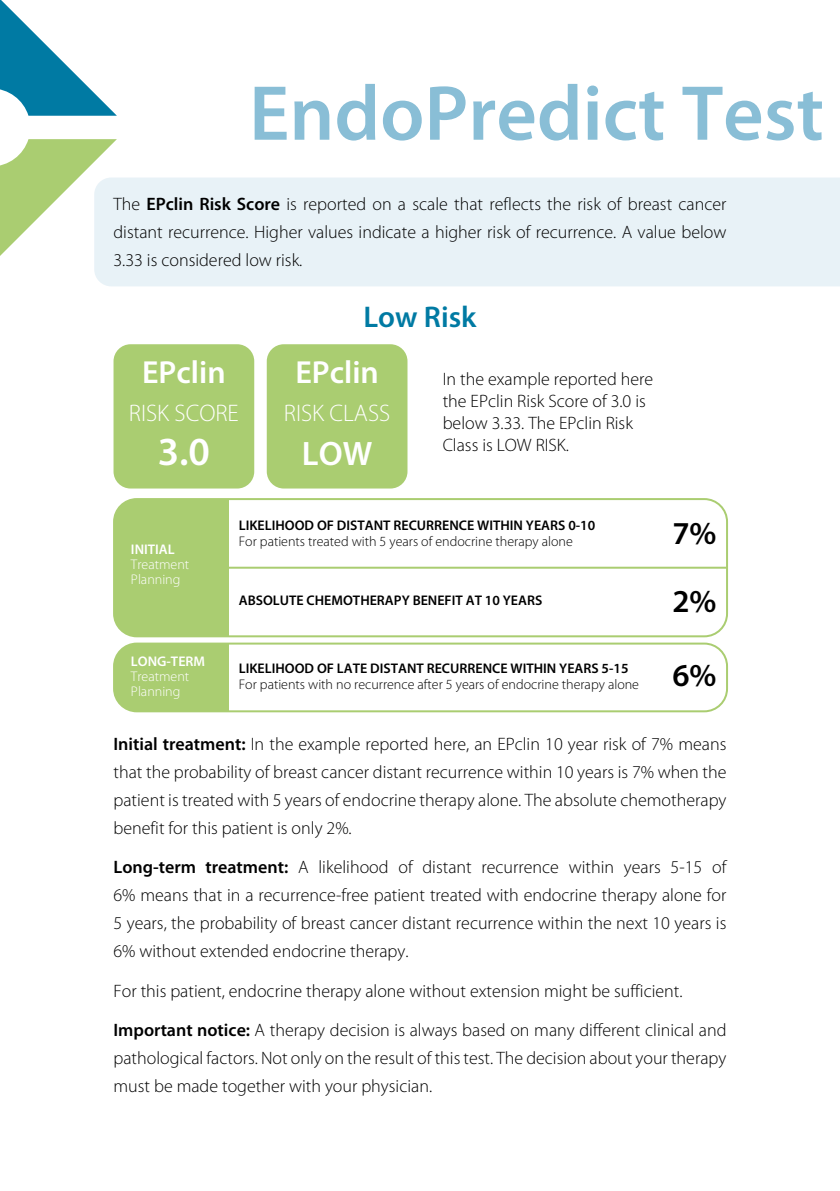
<style>
.page{position:relative;width:840px;height:1191px;background:#fff}
.page>*{position:absolute;margin:0;border:0;box-sizing:border-box;transform-origin:0 0}
.t1{font:600 78.6px "Myriad Pro";color:#89bed6}
.t2{font:600 40px "Myriad Pro";color:#fff}
.t3{font:600 34px "Myriad Pro";color:#fff}
.t4{font:600 32px "Myriad Pro";color:#fff}
.t5{font:600 32px "Myriad Pro";color:#000}
.t6{font:600 30px "Myriad Pro";color:#007aa3}
.t7{font:300 24px "Myriad Pro";color:#fff}
.t8{font:300 18px/28px "Myriad Pro";color:#000;text-align:justify}
.t9{font:600 14px "Myriad Pro";color:#000}
.t10{font:300 14px "Myriad Pro";color:#000}
.t11{font:300 14px/15px "Myriad Pro";color:#fff}
.t12{font:600 14px "Myriad Pro";color:#fff}
.s1{font-weight:600}
</style>
<div class="page">
<div style="left:94px;top:177px;width:745px;height:109px;background:#e8f2f7"></div>
<div style="left:113px;top:344px;width:141px;height:144px;background:#aacd71;border-radius:17px"></div>
<div style="left:266px;top:344px;width:141px;height:144px;background:#aacd71;border-radius:17px"></div>
<div style="left:114px;top:499px;width:115px;height:137px;background:#aacd71"></div>
<div style="left:113px;top:498px;width:614px;height:139px;border:2px solid #aacd71;border-radius:23px"></div>
<div style="left:114px;top:643px;width:115px;height:68px;background:#aacd71"></div>
<div style="left:113px;top:642px;width:614px;height:70px;border:2px solid #aacd71;border-radius:23px"></div>
<hr style="left:227px;top:566px;width:499px;height:2px;background:#aacd71">
<svg style="left:0;top:139px;width:117px;height:125px"></svg>
<svg style="left:0;top:0;width:117px;height:116px"></svg>
<h1 class="t1" style="left:249px;top:70px;width:576px">EndoPredict Test</h1>
<p class="t8" style="left:113px;top:190px;width:614px">The <span class="s1">EPclin Risk Score</span> is reported on a scale that reflects the risk of breast cancer distant recurrence. Higher values indicate a higher risk of recurrence. A value below 3.33 is considered low risk.</p>
<h3 class="t4" style="left:142px;top:354px;width:85px">EPclin</h3>
<h3 class="t7" style="left:129px;top:400px;width:111px">RISK SCORE</h3>
<h2 class="t2" style="left:158px;top:429px;width:54px">3.0</h2>
<h3 class="t6" style="left:363px;top:300px;width:114px">Low Risk</h3>
<h3 class="t4" style="left:295px;top:354px;width:85px">EPclin</h3>
<h3 class="t7" style="left:284px;top:400px;width:108px">RISK CLASS</h3>
<h3 class="t3" style="left:302px;top:435px;width:72px">LOW</h3>
<p class="t8" style="left:442px;top:368px;width:212px;line-height:22px;text-align:left">In the example reported here the EPclin Risk Score of 3.0 is below 3.33. The EPclin Risk<br>Class is LOW RISK.</p>
<p class="t12" style="left:131px;top:542px;width:45px">INITIAL</p>
<p class="t11" style="left:131px;top:557px;width:60px">Treatment<br>Planning</p>
<p class="t9" style="left:239px;top:517px;width:358px">LIKELIHOOD OF DISTANT RECURRENCE WITHIN YEARS 0-10</p>
<p class="t10" style="left:239px;top:533px;width:335px">For patients treated with 5 years of endocrine therapy alone</p>
<h3 class="t5" style="left:672px;top:515px;width:46px">7%</h3>
<p class="t12" style="left:131px;top:653px;width:76px">LONG-TERM</p>
<p class="t11" style="left:131px;top:669px;width:60px">Treatment<br>Planning</p>
<p class="t9" style="left:239px;top:593px;width:305px">ABSOLUTE CHEMOTHERAPY BENEFIT AT 10 YEARS</p>
<h3 class="t5" style="left:672px;top:583px;width:46px">2%</h3>
<p class="t9" style="left:239px;top:660px;width:391px">LIKELIHOOD OF LATE DISTANT RECURRENCE WITHIN YEARS 5-15</p>
<p class="t10" style="left:239px;top:676px;width:401px">For patients with no recurrence after 5 years of endocrine therapy alone</p>
<h3 class="t5" style="left:672px;top:658px;width:46px">6%</h3>
<p class="t8" style="left:113px;top:730px;width:614px"><span class="s1">Initial treatment:</span> In the example reported here, an EPclin 10 year risk of 7% means that the probability of breast cancer distant recurrence within 10 years is 7% when the patient is treated with 5 years of endocrine therapy alone. The absolute chemotherapy benefit for this patient is only 2%.</p>
<p class="t8" style="left:113px;top:853px;width:614px"><span class="s1">Long-term treatment:</span> A likelihood of distant recurrence within years 5-15 of 6% means that in a recurrence-free patient treated with endocrine therapy alone for 5 years, the probability of breast cancer distant recurrence within the next 10 years is 6% without extended endocrine therapy.</p>
<p class="t8" style="left:113px;top:971px;width:614px;line-height:39.4px">For this patient, endocrine therapy alone without extension might be sufficient.<br><span class="s1">Important notice:</span> A therapy decision is always based on many different clinical and</p>
<p class="t8" style="left:113px;top:1044px;width:614px">pathological factors. Not only on the result of this test. The decision about your therapy must be made together with your physician.</p>
</div>
